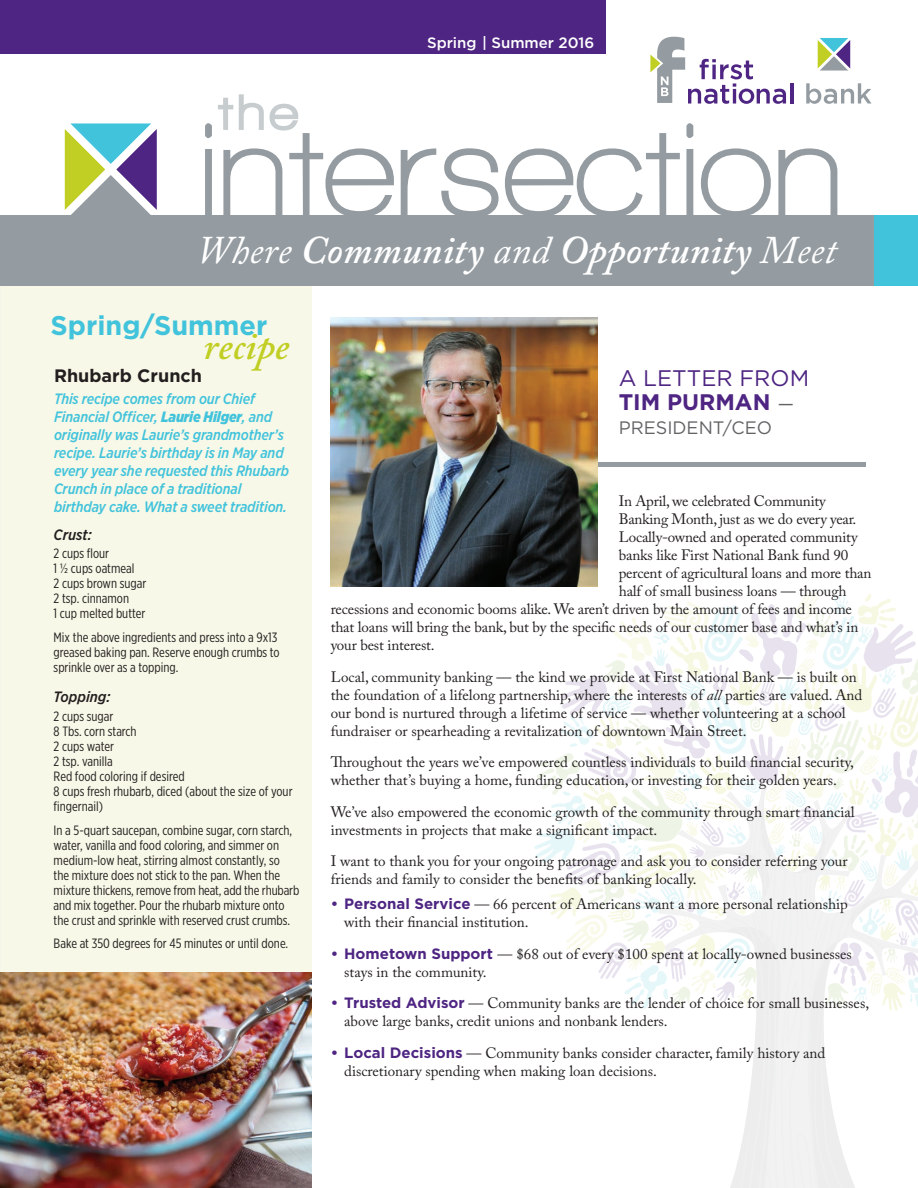
<style>
.page{position:relative;width:918px;height:1188px;background:#fff}
.page>*{position:absolute;margin:0;border:0;box-sizing:border-box;transform-origin:0 0}
.t1{font:700 135px "Walkway";color:#959ca1}
.t2{font:900 52.5px "Walkway";color:#c7cccf}
.t3{font:italic 600 39px "Adobe Caslon Pro";letter-spacing:.005em;color:#fff}
.t4{font:italic 600 39px "Adobe Caslon Pro";color:#c1ce23}
.t5{font:700 27px "Gotham";color:#42c3dc}
.t6{font:22.5px/24px "Gotham";color:#4e2582}
.t7{font:700 18px "Gotham";color:#231f20}
.t8{font:18px "Gotham";color:#636366}
.t9{font:15px/18px "Adobe Caslon Pro";color:#231f20}
.t10{font:italic 500 15px/18px "Gotham Narrow";letter-spacing:-.01em;color:#42c3dc}
.t11{font:500 15px "Gotham";color:#fff}
.t12{font:italic 500 15px "Gotham Narrow";color:#231f20}
.t13{font:13.5px/15px "Gotham X Narrow";color:#231f20}
.s1{font-weight:400}
.s2{font-weight:900}
.s3{font-weight:700}
.s4{font-size:18px;color:#636366}
.s5{font-style:italic}
.s6{font-family:"Gotham";font-weight:700;color:#4e2582}
</style>
<div class="page">
<svg style="left:730px;top:1012px;width:125px;height:176px"></svg>
<svg style="left:534px;top:682px;width:384px;height:327px"></svg>
<svg style="left:566px;top:593px;width:352px;height:403px"></svg>
<div style="left:333px;top:462px;width:533px;height:5px;background:#959ca1"></div>
<div style="left:0;top:283px;width:311px;height:905px;background:#f7f8e7"></div>
<div style="left:0;top:0;width:605px;height:54px;background:#4e2582"></div>
<img style="left:331px;top:317px;width:267px;height:269px">
<div style="left:0;top:215px;width:918px;height:71px;background:#959ca1"></div>
<svg style="left:650px;top:37px;width:136px;height:67px"></svg>
<hr style="left:790px;top:83px;width:3px;height:21px;background:#4e2582">
<svg style="left:806px;top:83px;width:66px;height:21px"></svg>
<svg style="left:818px;top:38px;width:32px;height:33px"></svg>
<div style="left:875px;top:215px;width:43px;height:71px;background:#42c3dc"></div>
<svg style="left:65px;top:123px;width:92px;height:92px"></svg>
<img style="left:0;top:972px;width:311px;height:216px">
<p class="t11" style="left:427px;top:35px;width:169px">Spring | Summer 2016</p>
<h2 class="t2" style="left:219px;top:84px;width:80px">the</h2>
<h1 class="t1" style="left:199px;top:98px;width:646px">intersection</h1>
<h3 class="t3" style="left:196px;top:227px;width:642px"><span class="s1">Where</span> Community <span class="s1">and</span> Opportunity <span class="s1">Meet</span></h3>
<h3 class="t5" style="left:51px;top:310px;width:218px">Spring/Summer</h3>
<h3 class="t4" style="left:204px;top:323px;width:87px">recipe</h3>
<p class="t7" style="left:54px;top:365px;width:150px">Rhubarb Crunch</p>
<p class="t10" style="left:54px;top:389px;width:237px">This recipe comes from our Chief Financial Officer, <span class="s2">Laurie Hilger</span>, and originally was Laurie’s grandmother’s recipe. Laurie’s birthday is in May and every year she requested this Rhubarb Crunch in place of a traditional birthday cake. What a sweet tradition.</p>
<p class="t12" style="left:54px;top:525px;width:40px">Crust:</p>
<p class="t13" style="left:54px;top:545px;width:94px">2 cups flour<br>1 ½ cups oatmeal<br>2 cups brown sugar<br>2 tsp. cinnamon<br>1 cup melted butter</p>
<p class="t13" style="left:54px;top:629px;width:228px">Mix the above ingredients and press into a 9x13 greased baking pan. Reserve enough crumbs to sprinkle over as a topping.</p>
<p class="t12" style="left:54px;top:688px;width:58px">Topping:</p>
<p class="t13" style="left:54px;top:708px;width:240px">2 cups sugar<br>8 Tbs. corn starch<br>2 cups water<br>2 tsp. vanilla<br>Red food coloring if desired<br>8 cups fresh rhubarb, diced (about the size of your fingernail)</p>
<p class="t13" style="left:54px;top:822px;width:247px">In a 5-quart saucepan, combine sugar, corn starch, water, vanilla and food coloring, and simmer on medium-low heat, stirring almost constantly, so<br>the mixture does not stick to the pan. When the mixture thickens, remove from heat, add the rhubarb and mix together. Pour the rhubarb mixture onto the crust and sprinkle with reserved crust crumbs.</p>
<p class="t13" style="left:54px;top:936px;width:236px">Bake at 350 degrees for 45 minutes or until done.</p>
<h3 class="t6" style="left:619px;top:365px;width:192px">A LETTER FROM<br><span class="s3">TIM PURMAN</span> <span class="s4">—</span></h3>
<p class="t8" style="left:619px;top:417px;width:155px">PRESIDENT/CEO</p>
<p class="t9" style="left:619px;top:492px;width:209px">In April, we celebrated Community</p>
<p class="t9" style="left:619px;top:510px;width:239px">Banking Month, just as we do every year.</p>
<p class="t9" style="left:619px;top:528px;width:240px">Locally-owned and operated community</p>
<p class="t9" style="left:619px;top:546px;width:231px">banks like First National Bank fund 90</p>
<p class="t9" style="left:619px;top:564px;width:254px">percent of agricultural loans and more than</p>
<p class="t9" style="left:619px;top:582px;width:229px">half of small business loans — through</p>
<p class="t9" style="left:331px;top:600px;width:523px">recessions and economic booms alike. We aren’t driven by the amount of fees and income</p>
<p class="t9" style="left:331px;top:618px;width:529px">that loans will bring the bank, but by the specific needs of our customer base and what’s in</p>
<p class="t9" style="left:331px;top:636px;width:105px">your best interest.</p>
<p class="t9" style="left:331px;top:668px;width:533px">Local, community banking — the kind we provide at First National Bank — is built on the foundation of a lifelong partnership, where the interests of <span class="s5">all</span> parties are valued. And our bond is nurtured through a lifetime of service — whether volunteering at a school fundraiser or spearheading a revitalization of downtown Main Street.</p>
<p class="t9" style="left:331px;top:753px;width:525px">Throughout the years we’ve empowered countless individuals to build financial security, whether that’s buying a home, funding education, or investing for their golden years.</p>
<p class="t9" style="left:331px;top:803px;width:525px">We’ve also empowered the economic growth of the community through smart financial investments in projects that make a significant impact.</p>
<p class="t9" style="left:331px;top:852px;width:518px">I want to thank you for your ongoing patronage and ask you to consider referring your friends and family to consider the benefits of banking locally.</p>
<p class="t9" style="left:344px;top:895px;width:505px;text-indent:-14px"><span class="s6">• Personal Service</span> — 66 percent of Americans want a more personal relationship with their financial institution.</p>
<p class="t9" style="left:344px;top:944px;width:509px;text-indent:-14px"><span class="s6">• Hometown Support</span> — $68 out of every $100 spent at locally-owned businesses stays in the community.</p>
<p class="t9" style="left:344px;top:994px;width:526px;text-indent:-14px"><span class="s6">• Trusted Advisor</span> — Community banks are the lender of choice for small businesses, above large banks, credit unions and nonbank lenders.</p>
<p class="t9" style="left:344px;top:1043px;width:482px;text-indent:-14px"><span class="s6">• Local Decisions</span> — Community banks consider character, family history and discretionary spending when making loan decisions.</p>
</div>
